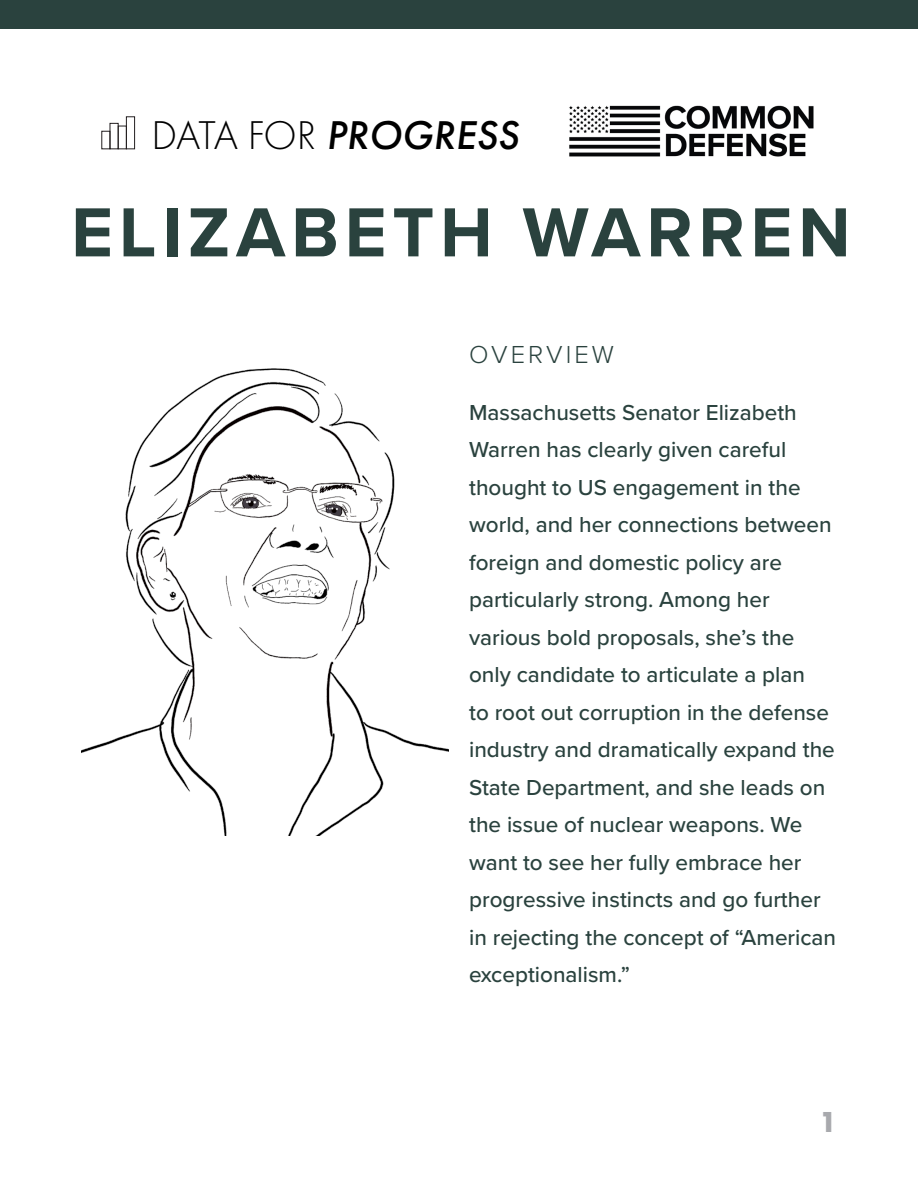
<style>
.page{position:relative;width:918px;height:1188px;background:#fff}
.page>*{position:absolute;margin:0;border:0;box-sizing:border-box;transform-origin:0 0}
.t1{font:700 72px "Proxima Nova";letter-spacing:.08em;color:#2a423e}
.t2{font:italic 500 41.7px "Futura PT";color:#000}
.header_2{font:700 30px "Futura PT";color:#a8a9ad}
.t3{font:300 25.5px "Proxima Nova";letter-spacing:.12em;color:#2a423e}
.body{font:500 22.5px/37.5px "Proxima Nova";color:#2a423e}
.s1{font-weight:300;font-style:normal}
</style>
<div class="page">
<div style="left:0;top:0;width:918px;height:28px;background:#2a423e"></div>
<img style="left:81px;top:368px;width:368px;height:468px">
<div style="left:101px;top:131px;width:9px;height:18px;border:1px solid #231f20"></div>
<div style="left:110px;top:123px;width:9px;height:26px;border:1px solid #231f20"></div>
<div style="left:118px;top:126px;width:9px;height:23px;border:1px solid #231f20"></div>
<div style="left:126px;top:116px;width:9px;height:33px;border:1px solid #231f20"></div>
<img style="left:569px;top:105px;width:245px;height:52px">
<p class="t2" style="left:151px;top:109px;width:369px"><span class="s1">DATA FOR</span> PROGRESS</p>
<p class="t1" style="left:71px;top:189px;width:781px">ELIZABETH WARREN</p>
<p class="t3" style="left:469px;top:340px;width:146px">OVERVIEW</p>
<p class="body" style="left:469px;top:393px;width:369px">Massachusetts Senator Elizabeth Warren has clearly given careful thought to US engagement in the world, and her connections between foreign and domestic policy are particularly strong. Among her various bold proposals, she’s the only candidate to articulate a plan<br>to root out corruption in the defense industry and dramatically expand the State Department, and she leads on the issue of nuclear weapons. We want to see her fully embrace her progressive instincts and go further in rejecting the concept of “American exceptionalism.”</p>
<p class="header_2" style="left:819px;top:1103px;width:19px">1</p>
</div>
